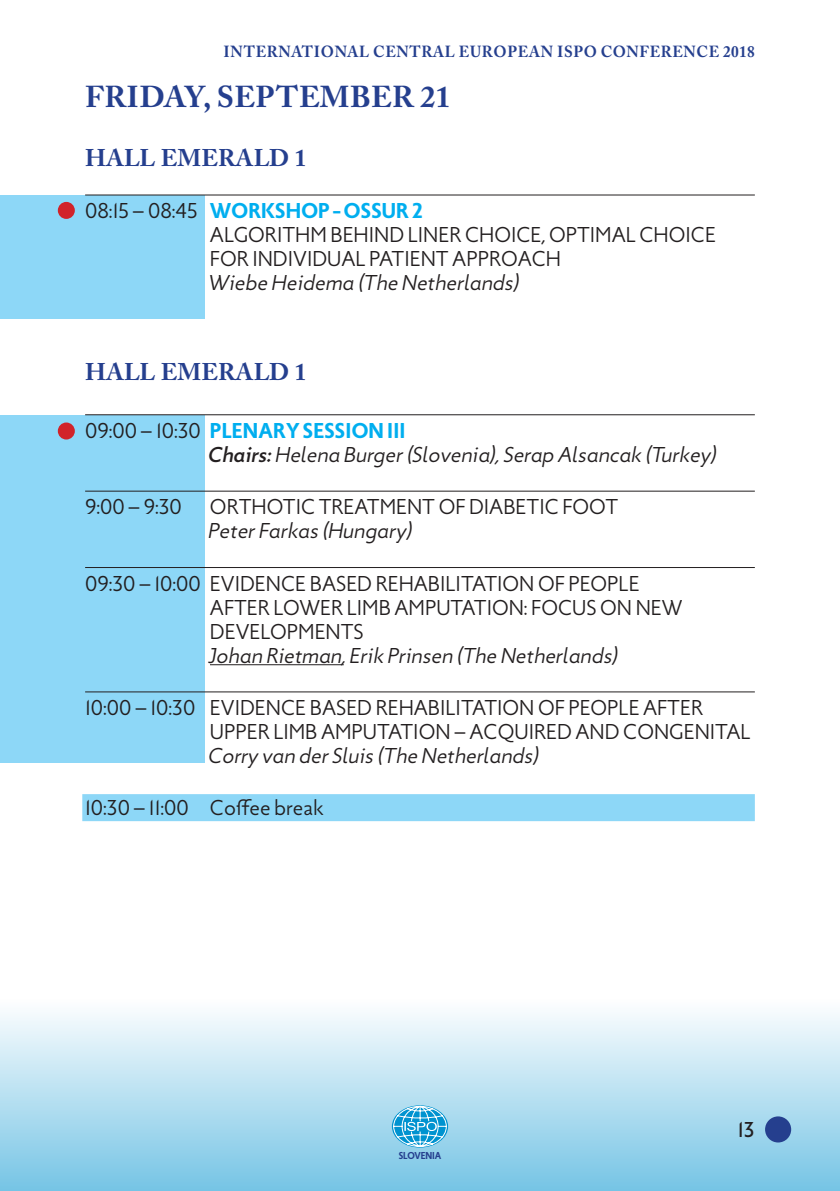
<style>
.page{position:relative;width:840px;height:1191px;background:#fff}
.page>*{position:absolute;margin:0;border:0;box-sizing:border-box;transform-origin:0 0}
.naslov{font:700 30px "Adobe Caslon Pro";letter-spacing:.01em;color:#253f8e}
.mali_naslov{font:700 24px "Adobe Caslon Pro";letter-spacing:.005em;color:#253f8e}
.program{font:300 20px/24px "Picadilly";color:#231f20}
.program_avtor{font:italic 300 20px "Picadilly";color:#231f20}
.program-2{font:700 20px "Picadilly";letter-spacing:.01em;color:#00aeef}
.break{font:300 20px "Picadilly";color:#231f20}
.t1{font:20px "Picadilly";color:#231f20}
.t2{font:700 16px "Adobe Caslon Pro";letter-spacing:.045em;color:#253f8e;scale:.95 1}
.t3{font:700 9.4px "Picadilly";letter-spacing:-.01em;color:#253f8e;scale:.95 1}
.s1{font-weight:700;color:#00aeef}
.s2{font-weight:300;color:#231f20}
.s3{font-weight:500}
</style>
<div class="page">
<div style="left:0;top:999px;width:839px;height:192px;background:linear-gradient(to bottom,#fefefe,#76c4e5)"></div>
<div style="left:764px;top:1116px;width:26px;height:26px;background:#253f8e;border-radius:50%"></div>
<svg style="left:393px;top:1105px;width:53px;height:42px;background:#61bce1"></svg>
<div style="left:0;top:415px;width:204px;height:348px;background:#8dd7f7"></div>
<div style="left:0;top:196px;width:204px;height:123px;background:#8dd7f7"></div>
<div style="left:58px;top:202px;width:17px;height:17px;background:#d1232a;border-radius:50%"></div>
<div style="left:58px;top:422px;width:17px;height:17px;background:#d1232a;border-radius:50%"></div>
<hr style="left:85px;top:194px;width:669px;height:1px;background:#231f20">
<hr style="left:85px;top:414px;width:669px;height:1px;background:#231f20">
<hr style="left:85px;top:490px;width:669px;height:1px;background:#231f20">
<hr style="left:85px;top:567px;width:669px;height:1px;background:#231f20">
<hr style="left:210px;top:664px;width:133px;height:1px;background:#231f20">
<hr style="left:85px;top:691px;width:669px;height:1px;background:#231f20">
<div style="left:82px;top:794px;width:672px;height:27px;background:#8dd7f7"></div>
<p class="t2" style="left:223px;top:42px;width:560px">INTERNATIONAL CENTRAL EUROPEAN ISPO CONFERENCE 2018</p>
<p class="naslov" style="left:85px;top:79px;width:366px">FRIDAY, SEPTEMBER 21</p>
<p class="mali_naslov" style="left:85px;top:143px;width:223px">HALL EMERALD 1</p>
<p class="program" style="left:210px;top:199px;width:507px;text-indent:-125px">08:15 – 08:45 <span class="s1">WORKSHOP - OSSUR 2<br></span>ALGORITHM BEHIND LINER CHOICE, OPTIMAL CHOICE<br>FOR INDIVIDUAL PATIENT APPROACH</p>
<p class="program_avtor" style="left:210px;top:270px;width:312px">Wiebe Heidema (The Netherlands)</p>
<p class="mali_naslov" style="left:85px;top:357px;width:223px">HALL EMERALD 1</p>
<p class="program-2" style="left:85px;top:417px;width:322px"><span class="s2">09:00 – 10:30</span> PLENARY SESSION III</p>
<p class="program_avtor" style="left:210px;top:442px;width:509px"><span class="s3">Chairs:</span> Helena Burger (Slovenia), Serap Alsancak (Turkey)</p>
<p class="program" style="left:85px;top:495px;width:98px">9:00 – 9:30</p>
<p class="program" style="left:210px;top:495px;width:409px">ORTHOTIC TREATMENT OF DIABETIC FOOT</p>
<p class="program_avtor" style="left:210px;top:518px;width:205px">Peter Farkas (Hungary)</p>
<p class="program" style="left:210px;top:571px;width:474px;text-indent:-125px">09:30 – 10:00 EVIDENCE BASED REHABILITATION OF PEOPLE<br>AFTER LOWER LIMB AMPUTATION: FOCUS ON NEW<br>DEVELOPMENTS</p>
<p class="program_avtor" style="left:210px;top:643px;width:411px">Johan Rietman, Erik Prinsen (The Netherlands)</p>
<p class="program" style="left:210px;top:695px;width:541px;text-indent:-125px">10:00 – 10:30 EVIDENCE BASED REHABILITATION OF PEOPLE AFTER<br>UPPER LIMB AMPUTATION – ACQUIRED AND CONGENITAL</p>
<p class="program_avtor" style="left:210px;top:743px;width:332px">Corry van der Sluis (The Netherlands)</p>
<p class="break" style="left:85px;top:795px;width:240px">10:30 – 11:00 Coffee break</p>
<p class="t3" style="left:398px;top:1149px;width:46px">SLOVENIA</p>
<p class="t1" style="left:737px;top:1117px;width:18px">13</p>
</div>
